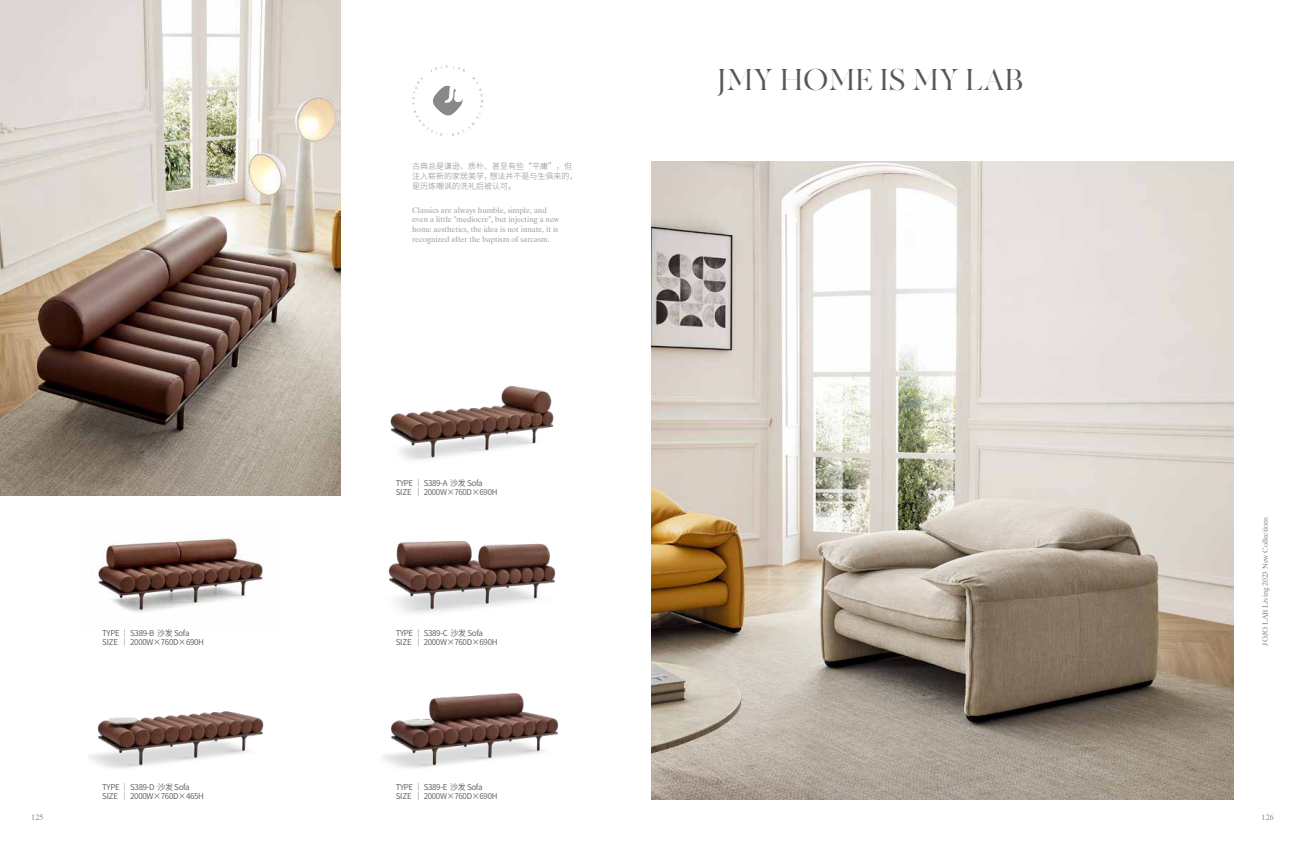
<style>
.page{position:relative;width:1304px;height:865px;background:#fff}
.page>*{position:absolute;margin:0;border:0;box-sizing:border-box;transform-origin:0 0}
.t1{font:30px "MADE Canvas";color:#595757}
.t2{font:8px/9px "Source Han Sans CN";letter-spacing:-.04em;color:#595757}
.t3{font:8px/9.6px "Dutch 801 BT";color:#9fa0a0}
.t4{font:300 8px/10px "Source Han Sans CN";color:#898989}
.t5{font:8px "Dutch 801 BT";letter-spacing:.025em;color:#898989}
.t6{font:7.5px "Dutch 801 BT";letter-spacing:-.005em;color:#898989}
</style>
<div class="page">
<img style="left:0;top:0;width:340px;height:495px">
<img style="left:652px;top:162px;width:581px;height:637px">
<img style="left:390px;top:385px;width:164px;height:75px">
<svg style="left:412px;top:65px;width:71px;height:71px"></svg>
<img style="left:388px;top:541px;width:168px;height:72px">
<img style="left:91px;top:538px;width:173px;height:74px">
<img style="left:88px;top:711px;width:176px;height:58px">
<img style="left:382px;top:693px;width:177px;height:76px">
<p class="t2" style="left:102px;top:628px;width:103px">TYPE ｜ S389-B 沙发 Sofa<br>SIZE ｜ 2000W×760D×690H</p>
<p class="t2" style="left:102px;top:782px;width:103px">TYPE ｜ S389-D 沙发 Sofa<br>SIZE ｜ 2000W×760D×465H</p>
<p class="t4" style="left:412px;top:161px;width:167px">古典总是谦逊、质朴、甚至有些“平庸”，但注入崭新的家居美学，想法并不是与生俱来的，是历炼嘲讽的洗礼后被认可。</p>
<p class="t3" style="left:412px;top:205px;width:149px">Classics are always humble, simple, and even a little "mediocre", but injecting a new home aesthetics, the idea is not innate, it is recognized after the baptism of sarcasm.</p>
<p class="t2" style="left:396px;top:478px;width:103px">TYPE ｜ S389-A 沙发 Sofa<br>SIZE ｜ 2000W×760D×690H</p>
<p class="t2" style="left:396px;top:628px;width:103px">TYPE ｜ S389-C 沙发 Sofa<br>SIZE ｜ 2000W×760D×690H</p>
<p class="t2" style="left:396px;top:782px;width:103px">TYPE ｜ S389-E 沙发 Sofa<br>SIZE ｜ 2000W×760D×690H</p>
<h1 class="t1" style="left:717px;top:63px;width:307px">JMY HOME IS MY LAB</h1>
<p class="t6" style="left:1261px;top:645px;width:130px;rotate:-90deg">JOJO LAB Living 2023 New Collections</p>
<p class="t5" style="left:31px;top:812px;width:14px">125</p>
<p class="t5" style="left:1261px;top:812px;width:14px">126</p>
</div>
